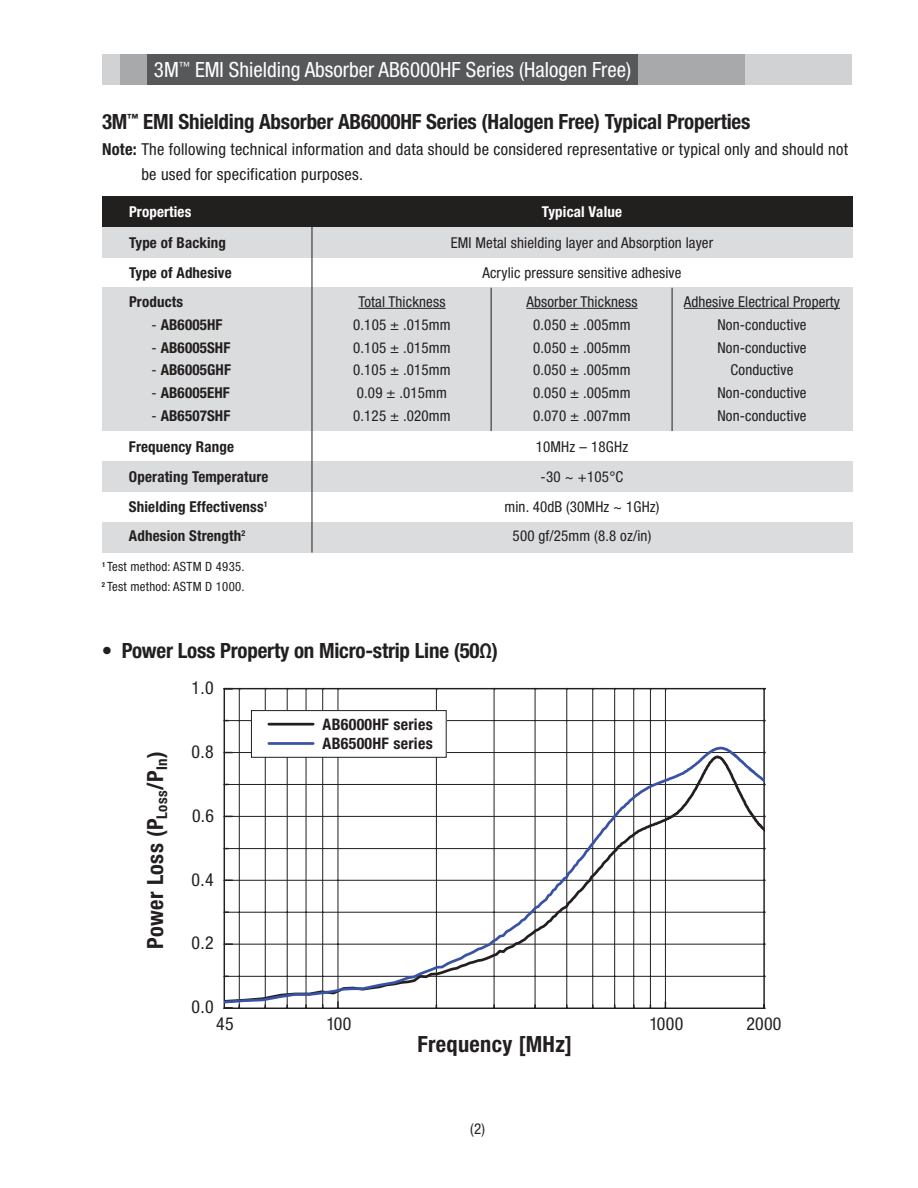
<style>
.page{position:relative;width:918px;height:1188px;background:#fff}
.page>*{position:absolute;margin:0;border:0;box-sizing:border-box;transform-origin:0 0}
.t1{font:700 condensed 22.35px "Helvetica Neue LT Std";letter-spacing:.015em;color:#231f20}
.t2{font:700 condensed 21px "Helvetica Neue LT Std";letter-spacing:-.01em;color:#221f1f}
.t3{font:condensed 21px "Helvetica Neue LT Std";color:#fff}
.t4{font:condensed 17.85px "Helvetica Neue LT Std";letter-spacing:.01em;color:#231f20}
.t5{font:condensed 16.5px/25.5px "Helvetica Neue LT Std";letter-spacing:.015em;color:#221f1f}
.t6{font:700 condensed 15.9px/19px "Helvetica Neue LT Std";letter-spacing:.02em;color:#231f20}
.t7{font:condensed 15px "Helvetica Neue LT Std";letter-spacing:.01em;color:#221f1f}
.t8{font:700 condensed 15px "Helvetica Neue LT Std";letter-spacing:.01em;color:#221f1f}
.t9{font:700 condensed 15px "Helvetica Neue LT Std";letter-spacing:.01em;color:#fff}
.t10{font:condensed 12.75px "Helvetica Neue LT Std";letter-spacing:.02em;color:#221f1f}
.t11{font:700 condensed 6.9px "Helvetica Neue LT Std";color:#221f1f}
.s1{font-weight:700}
.s2{font-weight:400}
</style>
<div class="page">
<div style="left:102px;top:522px;width:750px;height:31px;background:#dbdcde"></div>
<div style="left:102px;top:461px;width:750px;height:31px;background:#dbdcde"></div>
<div style="left:102px;top:288px;width:750px;height:143px;background:#dbdcde"></div>
<div style="left:102px;top:226px;width:750px;height:31px;background:#dbdcde"></div>
<div style="left:102px;top:197px;width:750px;height:30px;background:#221f1f"></div>
<hr style="left:358px;top:308px;width:88px;height:1px;background:#221f1f">
<hr style="left:526px;top:308px;width:112px;height:1px;background:#221f1f">
<hr style="left:684px;top:308px;width:156px;height:1px;background:#221f1f">
<hr style="left:239px;top:689px;width:1px;height:319px;background:#231f20">
<hr style="left:265px;top:689px;width:1px;height:319px;background:#231f20">
<hr style="left:287px;top:689px;width:1px;height:319px;background:#231f20">
<hr style="left:306px;top:689px;width:1px;height:319px;background:#231f20">
<hr style="left:322px;top:689px;width:1px;height:319px;background:#231f20">
<hr style="left:436px;top:689px;width:1px;height:319px;background:#231f20">
<hr style="left:494px;top:689px;width:1px;height:319px;background:#231f20">
<hr style="left:535px;top:689px;width:1px;height:319px;background:#231f20">
<hr style="left:567px;top:689px;width:1px;height:319px;background:#231f20">
<hr style="left:592px;top:689px;width:1px;height:319px;background:#231f20">
<hr style="left:614px;top:689px;width:1px;height:319px;background:#231f20">
<hr style="left:633px;top:689px;width:1px;height:319px;background:#231f20">
<hr style="left:650px;top:689px;width:1px;height:319px;background:#231f20">
<hr style="left:338px;top:689px;width:1px;height:319px;background:#231f20">
<hr style="left:665px;top:689px;width:1px;height:319px;background:#231f20">
<hr style="left:224px;top:1008px;width:540px;height:1px;background:#231f20">
<hr style="left:224px;top:689px;width:1px;height:319px;background:#231f20">
<hr style="left:224px;top:688px;width:540px;height:1px;background:#231f20">
<hr style="left:763px;top:689px;width:2px;height:319px;background:#231f20">
<svg style="left:225px;top:713px;width:539px;height:291px"></svg>
<div style="left:251px;top:711px;width:196px;height:46px;background:#fff"></div>
<div style="left:251px;top:710px;width:196px;height:48px;border:1px solid #231f20"></div>
<hr style="left:269px;top:723px;width:44px;height:3px;background:#231f20">
<hr style="left:269px;top:742px;width:44px;height:3px;background:#3852a4">
<div style="left:744px;top:54px;width:108px;height:30px;background:#d1d2d4"></div>
<div style="left:637px;top:54px;width:107px;height:30px;background:#a7a9ab"></div>
<div style="left:102px;top:54px;width:18px;height:30px;background:#d1d2d4"></div>
<div style="left:120px;top:54px;width:27px;height:30px;background:#a7a9ab"></div>
<div style="left:147px;top:54px;width:491px;height:30px;background:#57585a"></div>
<hr style="left:312px;top:221px;width:1px;height:332px;background:#221f1f">
<hr style="left:491px;top:288px;width:1px;height:143px;background:#221f1f">
<hr style="left:672px;top:288px;width:1px;height:143px;background:#221f1f">
<h2 class="t3" style="left:154px;top:61px;width:479px">3M<sup>™</sup> EMI Shielding Absorber AB6000HF Series (Halogen Free)</h2>
<h2 class="t2" style="left:102px;top:114px;width:650px">3M<sup>™</sup> EMI Shielding Absorber AB6000HF Series (Halogen Free) Typical Properties</h2>
<p class="t5" style="left:141px;top:138px;width:708px;text-indent:-39px"><span class="s1">Note:</span> The following technical information and data should be considered representative or typical only and should not be used for specification purposes.</p>
<p class="t9" style="left:129px;top:206px;width:64px">Properties</p>
<p class="t9" style="left:542px;top:206px;width:82px">Typical Value</p>
<p class="t8" style="left:129px;top:237px;width:99px">Type of Backing</p>
<p class="t7" style="left:451px;top:237px;width:264px">EMI Metal shielding layer and Absorption layer</p>
<p class="t8" style="left:129px;top:267px;width:104px">Type of Adhesive</p>
<p class="t7" style="left:482px;top:267px;width:201px">Acrylic pressure sensitive adhesive</p>
<p class="t8" style="left:129px;top:296px;width:56px">Products</p>
<p class="t7" style="left:358px;top:296px;width:89px">Total Thickness</p>
<p class="t7" style="left:526px;top:296px;width:113px">Absorber Thickness</p>
<p class="t7" style="left:684px;top:296px;width:158px">Adhesive Electrical Property</p>
<p class="t8" style="left:151px;top:319px;width:72px"><span class="s2">-</span> AB6005HF</p>
<p class="t7" style="left:353px;top:319px;width:99px">0.105 ± .015mm</p>
<p class="t7" style="left:533px;top:319px;width:99px">0.050 ± .005mm</p>
<p class="t7" style="left:717px;top:319px;width:91px">Non-conductive</p>
<p class="t8" style="left:151px;top:342px;width:80px"><span class="s2">-</span> AB6005SHF</p>
<p class="t7" style="left:353px;top:342px;width:99px">0.105 ± .015mm</p>
<p class="t7" style="left:533px;top:342px;width:99px">0.050 ± .005mm</p>
<p class="t7" style="left:717px;top:342px;width:91px">Non-conductive</p>
<p class="t8" style="left:151px;top:365px;width:81px"><span class="s2">-</span> AB6005GHF</p>
<p class="t7" style="left:353px;top:365px;width:99px">0.105 ± .015mm</p>
<p class="t7" style="left:533px;top:365px;width:99px">0.050 ± .005mm</p>
<p class="t7" style="left:731px;top:365px;width:64px">Conductive</p>
<p class="t8" style="left:151px;top:387px;width:80px"><span class="s2">-</span> AB6005EHF</p>
<p class="t7" style="left:357px;top:387px;width:92px">0.09 ± .015mm</p>
<p class="t7" style="left:533px;top:387px;width:99px">0.050 ± .005mm</p>
<p class="t7" style="left:717px;top:387px;width:91px">Non-conductive</p>
<p class="t8" style="left:151px;top:410px;width:80px"><span class="s2">-</span> AB6507SHF</p>
<p class="t7" style="left:353px;top:410px;width:99px">0.125 ± .020mm</p>
<p class="t7" style="left:533px;top:410px;width:99px">0.070 ± .007mm</p>
<p class="t7" style="left:717px;top:410px;width:91px">Non-conductive</p>
<p class="t8" style="left:129px;top:441px;width:106px">Frequency Range</p>
<p class="t7" style="left:536px;top:441px;width:94px">10MHz – 18GHz</p>
<p class="t8" style="left:129px;top:471px;width:141px">Operating Temperature</p>
<p class="t7" style="left:541px;top:471px;width:84px">-30 ~ +105°C</p>
<p class="t8" style="left:129px;top:501px;width:140px">Shielding Effectivenss<sup>1</sup></p>
<p class="t7" style="left:504px;top:501px;width:157px">min. 40dB (30MHz ~ 1GHz)</p>
<p class="t8" style="left:129px;top:530px;width:118px">Adhesion Strength<sup>2</sup></p>
<p class="t7" style="left:513px;top:530px;width:140px">500 gf/25mm (8.8 oz/in)</p>
<p class="t11" style="left:102px;top:562px;width:5px">1</p>
<p class="t10" style="left:107px;top:561px;width:139px">Test method: ASTM D 4935.</p>
<p class="t11" style="left:102px;top:582px;width:5px">2</p>
<p class="t10" style="left:107px;top:582px;width:139px">Test method: ASTM D 1000.</p>
<h2 class="t2" style="left:102px;top:643px;width:398px">• Power Loss Property on Micro-strip Line (50Ω)</h2>
<h1 class="t1" style="left:147px;top:949px;width:199px;rotate:-90deg">Power Loss (P<sub>Loss</sub>/P<sub>In</sub>)</h1>
<p class="t4" style="left:192px;top:677px;width:23px">1.0</p>
<p class="t4" style="left:192px;top:741px;width:23px">0.8</p>
<p class="t4" style="left:192px;top:806px;width:23px">0.6</p>
<p class="t4" style="left:192px;top:869px;width:23px">0.4</p>
<p class="t4" style="left:192px;top:933px;width:23px">0.2</p>
<p class="t4" style="left:192px;top:997px;width:23px">0.0</p>
<p class="t4" style="left:216px;top:1013px;width:19px">45</p>
<p class="t6" style="left:323px;top:716px;width:112px">AB6000HF series<br>AB6500HF series</p>
<p class="t4" style="left:326px;top:1013px;width:26px">100</p>
<h1 class="t1" style="left:417px;top:1035px;width:156px">Frequency [MHz]</h1>
<p class="t7" style="left:470px;top:1123px;width:16px">(2)</p>
<p class="t4" style="left:649px;top:1013px;width:35px">1000</p>
<p class="t4" style="left:747px;top:1013px;width:36px">2000</p>
</div>
